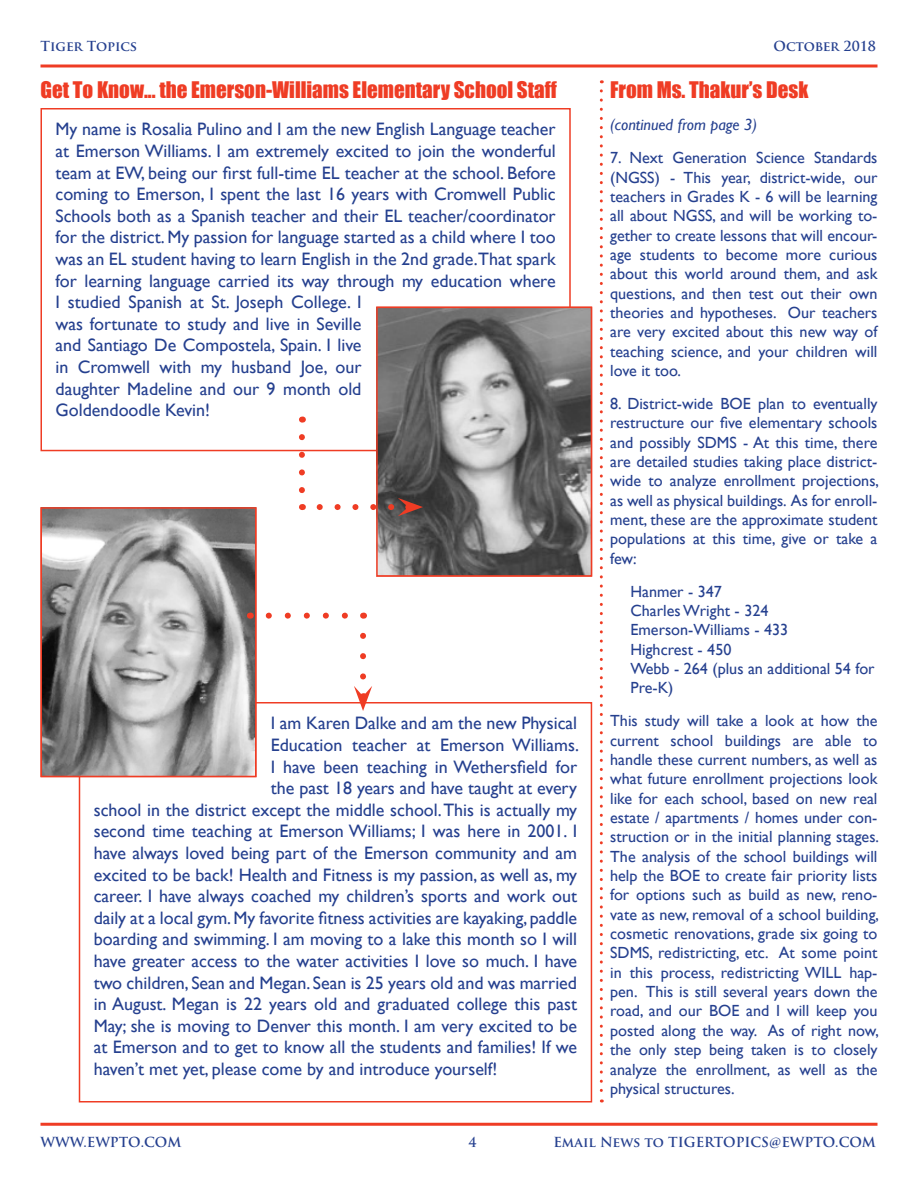
<style>
.page{position:relative;width:918px;height:1188px;background:#fff}
.page>*{position:absolute;margin:0;border:0;box-sizing:border-box;transform-origin:0 0}
.t1{font:21px "Impact";color:#ef3c24}
.t2{font:18px/21.6px "Gill Sans";color:#25408f}
.t3{font:16.2px/19.4px "Gill Sans";color:#25408f;text-align:justify}
.t4{font:italic 16.2px "Gill Sans";color:#25408f}
.t5{font:700 13.5px "Trajan Pro";color:#25408f}
</style>
<div class="page">
<hr style="left:40px;top:1123px;width:838px;height:3px;background:#ef3c24">
<svg style="left:40px;top:64px;width:838px;height:4px;background:#f26c5a"></svg>
<div style="left:79px;top:702px;width:513px;height:400px;border:2px solid #ef3c24"></div>
<img style="left:379px;top:310px;width:210px;height:264px">
<img style="left:43px;top:510px;width:210px;height:264px">
<div style="left:40px;top:507px;width:216px;height:270px;border:2px solid #ef3c24"></div>
<div style="left:40px;top:108px;width:531px;height:343px;border:2px solid #ef3c24"></div>
<svg style="left:269px;top:613px;width:79px;height:6px"></svg>
<svg style="left:354px;top:636px;width:18px;height:75px"></svg>
<svg style="left:600px;top:91px;width:3px;height:1011px"></svg>
<div style="left:376px;top:307px;width:216px;height:270px;border:2px solid #ef3c24"></div>
<svg style="left:299px;top:437px;width:6px;height:57px"></svg>
<svg style="left:320px;top:498px;width:103px;height:18px"></svg>
<p class="t5" style="left:40px;top:37px;width:98px">Tiger Topics</p>
<p class="t5" style="left:774px;top:37px;width:104px">October 2018</p>
<p class="t1" style="left:40px;top:73px;width:518px">Get To Know... the Emerson-Williams Elementary School Staff</p>
<p class="t2" style="left:56px;top:118px;width:502px">My name is Rosalia Pulino and I am the new English Language teacher at Emerson Williams. I am extremely excited to join the wonderful team at EW, being our first full-time EL teacher at the school. Before coming to Emerson, I spent the last 16 years with Cromwell Public Schools both as a Spanish teacher and their EL teacher/coordinator for the district. My passion for language started as a child where I too was an EL student having to learn English in the 2nd grade.That spark for learning language carried its way through my education where I studied Spanish at St. Joseph College. I<br>was fortunate to study and live in Seville<br>and Santiago De Compostela, Spain. I live<br>in Cromwell with my husband Joe, our<br>daughter Madeline and our 9 month old<br>Goldendoodle Kevin!</p>
<p class="t2" style="left:271px;top:712px;width:308px">I am Karen Dalke and am the new Physical</p>
<p class="t2" style="left:271px;top:734px;width:310px">Education teacher at Emerson Williams.</p>
<p class="t2" style="left:271px;top:756px;width:308px">I have been teaching in Wethersfield for</p>
<p class="t2" style="left:271px;top:777px;width:308px">the past 18 years and have taught at every</p>
<p class="t2" style="left:94px;top:799px;width:485px">school in the district except the middle school. This is actually my</p>
<p class="t2" style="left:94px;top:820px;width:485px">second time teaching at Emerson Williams; I was here in 2001. I</p>
<p class="t2" style="left:94px;top:842px;width:485px">have always loved being part of the Emerson community and am</p>
<p class="t2" style="left:94px;top:864px;width:485px">excited to be back! Health and Fitness is my passion, as well as, my</p>
<p class="t2" style="left:94px;top:885px;width:485px">career. I have always coached my children’s sports and work out</p>
<p class="t2" style="left:94px;top:907px;width:485px">daily at a local gym. My favorite fitness activities are kayaking, paddle</p>
<p class="t2" style="left:94px;top:928px;width:485px">boarding and swimming. I am moving to a lake this month so I will</p>
<p class="t2" style="left:94px;top:950px;width:485px">have greater access to the water activities I love so much. I have</p>
<p class="t2" style="left:94px;top:972px;width:485px">two children, Sean and Megan. Sean is 25 years old and was married</p>
<p class="t2" style="left:94px;top:993px;width:485px">in August. Megan is 22 years old and graduated college this past</p>
<p class="t2" style="left:94px;top:1015px;width:485px">May; she is moving to Denver this month. I am very excited to be</p>
<p class="t2" style="left:94px;top:1036px;width:485px">at Emerson and to get to know all the students and families! If we</p>
<p class="t2" style="left:94px;top:1058px;width:405px">haven’t met yet, please come by and introduce yourself!</p>
<p class="t1" style="left:610px;top:73px;width:200px">From Ms. Thakur’s Desk</p>
<p class="t4" style="left:610px;top:116px;width:148px">(continued from page 3)</p>
<p class="t3" style="left:610px;top:148px;width:269px">7. Next Generation Science Standards (NGSS) - This year, district-wide, our teachers in Grades K - 6 will be learning all about NGSS, and will be working to&shy;gether to create lessons that will encour&shy;age students to become more curious about this world around them, and ask questions, and then test out their own theories and hypotheses. Our teachers are very excited about this new way of teaching science, and your children will love it too.</p>
<p class="t3" style="left:610px;top:394px;width:270px">8. District-wide BOE plan to eventually restructure our five elementary schools and possibly SDMS - At this time, there are detailed studies taking place district&shy;wide to analyze enrollment projections, as well as physical buildings. As for enroll&shy;ment, these are the approximate student populations at this time, give or take a few:</p>
<p class="t3" style="left:630px;top:581px;width:246px;text-align:left">Hanmer - 347<br>Charles Wright - 324<br>Emerson-Williams - 433<br>Highcrest - 450<br>Webb - 264 (plus an additional 54 for<br>Pre-K)</p>
<p class="t3" style="left:610px;top:711px;width:270px">This study will take a look at how the current school buildings are able to handle these current numbers, as well as what future enrollment projections look like for each school, based on new real estate / apartments / homes under con&shy;struction or in the initial planning stages.<br>The analysis of the school buildings will help the BOE to create fair priority lists for options such as build as new, reno&shy;vate as new, removal of a school building, cosmetic renovations, grade six going to SDMS, redistricting, etc. At some point in this process, redistricting WILL hap&shy;pen. This is still several years down the road, and our BOE and I will keep you posted along the way. As of right now, the only step being taken is to closely analyze the enrollment, as well as the physical structures.</p>
<p class="t5" style="left:40px;top:1134px;width:142px">WWW.EWPTO.COM</p>
<p class="t5" style="left:468px;top:1134px;width:10px">4</p>
<p class="t5" style="left:553px;top:1134px;width:324px">Email News to TIGERTOPICS@EWPTO.COM</p>
</div>
